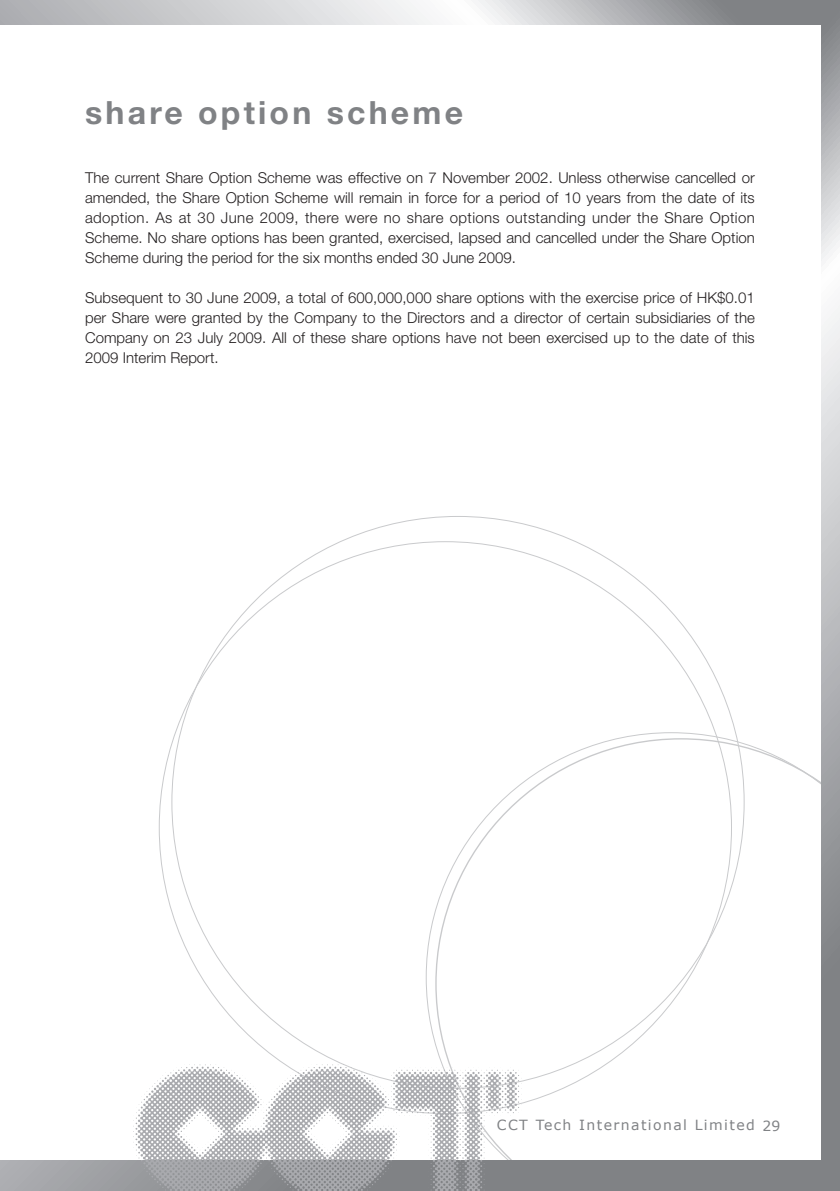
<style>
.page{position:relative;width:840px;height:1191px;background:#fff}
.page>*{position:absolute;margin:0;border:0;box-sizing:border-box;transform-origin:0 0}
.t1{font:700 32px "Helvetica Neue LT Std";letter-spacing:.1em;color:#808285}
.t2{font:300 15px/20px "Helvetica Neue LT Std";color:#231f20;text-align:justify}
.t3{font:14px "Verdana";letter-spacing:.1em;color:#808285}
</style>
<div class="page">
<svg style="left:425px;top:732px;width:395px;height:370px"></svg>
<svg style="left:0;top:0;width:820px;height:25px"></svg>
<svg style="left:0;top:1160px;width:820px;height:31px"></svg>
<svg style="left:820px;top:0;width:19px;height:1191px"></svg>
<img style="left:127px;top:1058px;width:402px;height:133px">
<h1 class="t1" style="left:85px;top:101px;width:379px">share option scheme</h1>
<p class="t2" style="left:85px;top:169px;width:671px">The current Share Option Scheme was effective on 7 November 2002. Unless otherwise cancelled or amended, the Share Option Scheme will remain in force for a period of 10 years from the date of its adoption. As at 30 June 2009, there were no share options outstanding under the Share Option Scheme. No share options has been granted, exercised, lapsed and cancelled under the Share Option Scheme during the period for the six months ended 30 June 2009.</p>
<p class="t2" style="left:85px;top:289px;width:670px">Subsequent to 30 June 2009, a total of 600,000,000 share options with the exercise price of HK$0.01 per Share were granted by the Company to the Directors and a director of certain subsidiaries of the Company on 23 July 2009. All of these share options have not been exercised up to the date of this 2009 Interim Report.</p>
<p class="t3" style="left:496px;top:1116px;width:285px">CCT Tech International Limited 29</p>
</div>
